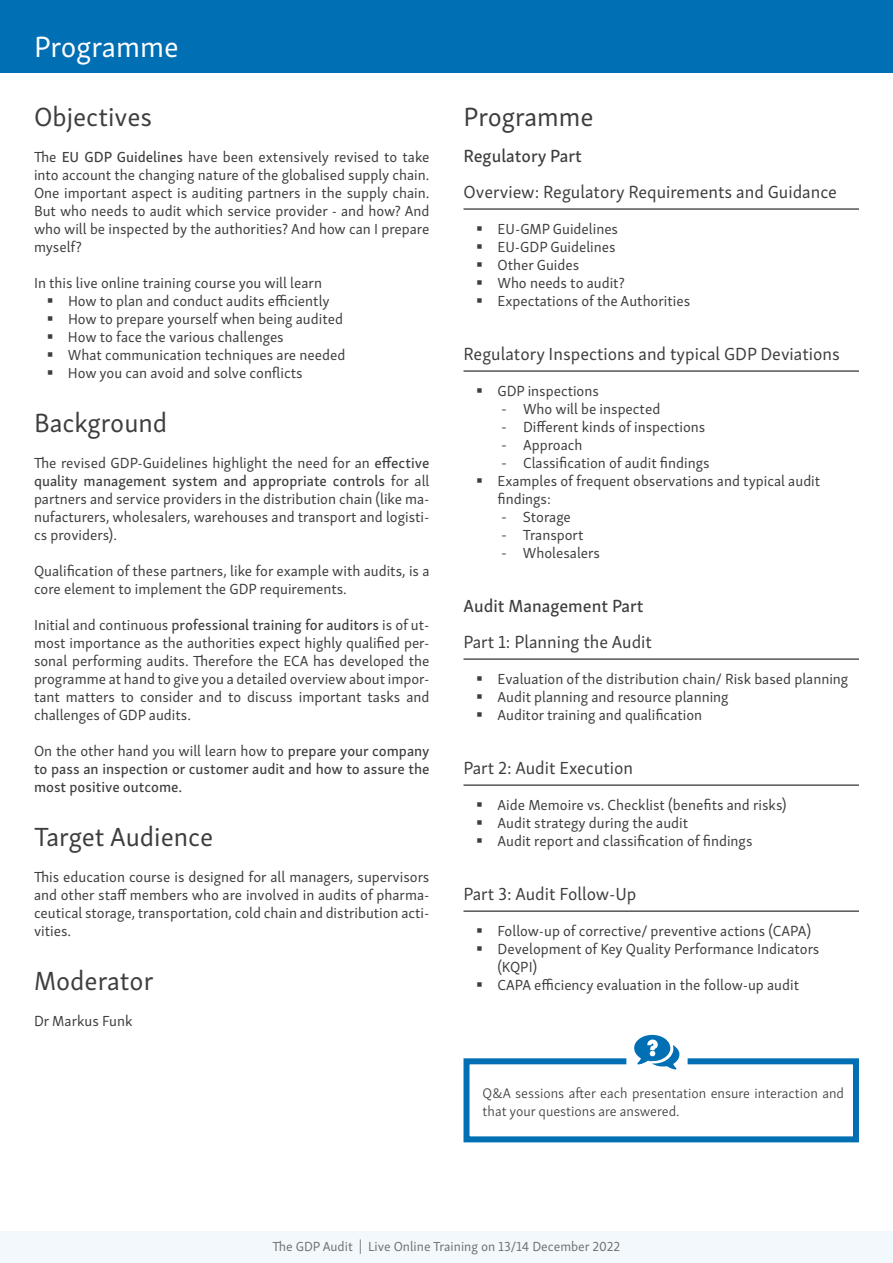
<style>
.page{position:relative;width:893px;height:1263px;background:#fff}
.page>*{position:absolute;margin:0;border:0;box-sizing:border-box;transform-origin:0 0}
.t1{font:30px "Skolar Sans Latn";color:#fff}
.t2{font:27px "Skolar Sans Latn";color:#3e3d40}
.t3{font:18px "Skolar Sans Latn";color:#3e3d40}
.t4{font:18px "Skolar Sans Latn Me";color:#3e3d40}
.t5{font:15px/18px "Skolar Sans Latn";color:#3e3d40}
.t6{font:15px/18px "Skolar Sans Latn Me";color:#3e3d40}
.t7{font:300 14.25px/18px "Skolar Sans Latn";color:#3e3d40}
.t8{font:13.5px "Skolar Sans Latn";color:#707172}
.s1{font-family:"Skolar Sans Latn Me"}
.s2{font-family:"Skolar Sans Latn"}
.s3{font-family:"Myriad Pro"}
</style>
<div class="page">
<div style="left:0;top:0;width:893px;height:72px;background:#006fb4"></div>
<hr style="left:463px;top:209px;width:396px;height:1px;background:#000">
<hr style="left:463px;top:371px;width:396px;height:1px;background:#000">
<hr style="left:463px;top:659px;width:396px;height:1px;background:#000">
<hr style="left:463px;top:785px;width:396px;height:1px;background:#000">
<hr style="left:463px;top:911px;width:396px;height:1px;background:#000">
<div style="left:0;top:1231px;width:893px;height:32px;background:#f2f8fb"></div>
<div style="left:463px;top:1058px;width:396px;height:84px;border:6px solid #006fb4"></div>
<div style="left:626px;top:1027px;width:62px;height:61px;background:#fff"></div>
<svg style="left:634px;top:1035px;width:45px;height:34px"></svg>
<h1 class="t1" style="left:34px;top:24px;width:146px">Programme</h1>
<h2 class="t2" style="left:34px;top:96px;width:120px">Objectives</h2>
<p class="t5" style="left:34px;top:147px;width:397px;text-align:justify">The <span class="s1">EU GDP Guidelines</span> have been extensively revised to take into account the changing nature of the globalised supply chain.<br>One important aspect is auditing partners in the supply chain.<br>But who needs to audit which service provider - and how? And who will be inspected by the authorities? And how can I prepare myself?</p>
<p class="t5" style="left:68px;top:273px;width:279px;text-indent:-34px">In this live online training course you will learn How to plan and conduct audits efficiently How to prepare yourself when being audited How to face the various challenges<br>What communication techniques are needed How you can avoid and solve conflicts</p>
<h2 class="t2" style="left:34px;top:402px;width:135px">Background</h2>
<p class="t5" style="left:34px;top:453px;width:397px">The revised GDP-Guidelines highlight the need for an <span class="s1">effective</span></p>
<p class="t6" style="left:34px;top:471px;width:397px">quality management system and appropriate controls <span class="s2">for all</span></p>
<p class="t5" style="left:34px;top:489px;width:397px;text-align:justify">partners and service providers in the distribution chain (like ma&shy;nufacturers, wholesalers, warehouses and transport and logisti&shy;cs providers).</p>
<p class="t5" style="left:34px;top:561px;width:397px">Qualification of these partners, like for example with audits, is a core element to implement the GDP requirements.</p>
<p class="t6" style="left:34px;top:615px;width:397px"><span class="s2">Initial and continuous</span> professional training for auditors <span class="s2">is of ut-</span></p>
<p class="t5" style="left:34px;top:633px;width:397px;text-align:justify">most importance as the authorities expect highly qualified per&shy;sonal performing audits. Therefore the ECA has developed the programme at hand to give you a detailed overview about impor&shy;tant matters to consider and to discuss important tasks and challenges of GDP audits.</p>
<p class="t5" style="left:34px;top:741px;width:397px">On the other hand you will learn how to <span class="s1">prepare your company</span></p>
<p class="t6" style="left:34px;top:759px;width:397px">to pass an inspection or customer audit and how to assure the most positive outcome.</p>
<h2 class="t2" style="left:34px;top:816px;width:181px">Target Audience</h2>
<p class="t5" style="left:34px;top:867px;width:397px;text-align:justify">This education course is designed for all managers, supervisors and other staff members who are involved in audits of pharma&shy;ceutical storage, transportation, cold chain and distribution acti&shy;vities.</p>
<h2 class="t2" style="left:34px;top:960px;width:121px">Moderator</h2>
<p class="t5" style="left:34px;top:1011px;width:100px">Dr Markus Funk</p>
<h2 class="t2" style="left:463px;top:96px;width:132px">Programme</h2>
<p class="t4" style="left:463px;top:142px;width:120px">Regulatory Part</p>
<p class="t3" style="left:463px;top:178px;width:375px">Overview: Regulatory Requirements and Guidance</p>
<p class="t5" style="left:497px;top:219px;width:194px">EU-GMP Guidelines<br>EU-GDP Guidelines<br>Other Guides<br>Who needs to audit?<br>Expectations of the Authorities</p>
<p class="t3" style="left:463px;top:340px;width:378px">Regulatory Inspections and typical GDP Deviations</p>
<p class="t5" style="left:497px;top:381px;width:103px">GDP inspections</p>
<p class="t5" style="left:502px;top:399px;width:160px"><span class="s3">-</span> Who will be inspected</p>
<p class="t5" style="left:502px;top:417px;width:205px"><span class="s3">-</span> Different kinds of inspections</p>
<p class="t5" style="left:502px;top:435px;width:82px"><span class="s3">-</span> Approach</p>
<p class="t5" style="left:497px;top:453px;width:324px"><span class="s3">-</span> Classification of audit findings<br>Examples of frequent observations and typical audit findings:</p>
<p class="t5" style="left:502px;top:507px;width:71px"><span class="s3">-</span> Storage</p>
<p class="t5" style="left:502px;top:525px;width:83px"><span class="s3">-</span> Transport</p>
<p class="t5" style="left:502px;top:543px;width:100px"><span class="s3">-</span> Wholesalers</p>
<p class="t4" style="left:463px;top:592px;width:182px">Audit Management Part</p>
<p class="t3" style="left:463px;top:628px;width:190px">Part 1: Planning the Audit</p>
<p class="t5" style="left:497px;top:669px;width:352px">Evaluation of the distribution chain/ Risk based planning<br>Audit planning and resource planning<br>Auditor training and qualification</p>
<p class="t3" style="left:463px;top:754px;width:171px">Part 2: Audit Execution</p>
<p class="t5" style="left:497px;top:795px;width:291px">Aide Memoire vs. Checklist (benefits and risks)<br>Audit strategy during the audit<br>Audit report and classification of findings</p>
<p class="t3" style="left:463px;top:880px;width:174px">Part 3: Audit Follow-Up</p>
<p class="t5" style="left:497px;top:921px;width:323px">Follow-up of corrective/ preventive actions (CAPA)<br>Development of Key Quality Performance Indicators (KQPI)<br>CAPA efficiency evaluation in the follow-up audit</p>
<p class="t7" style="left:483px;top:1083px;width:363px">Q&amp;A sessions after each presentation ensure interaction and that your questions are answered.</p>
<p class="t8" style="left:273px;top:1236px;width:349px">The GDP Audit | Live Online Training on 13/14 December 2022</p>
</div>
